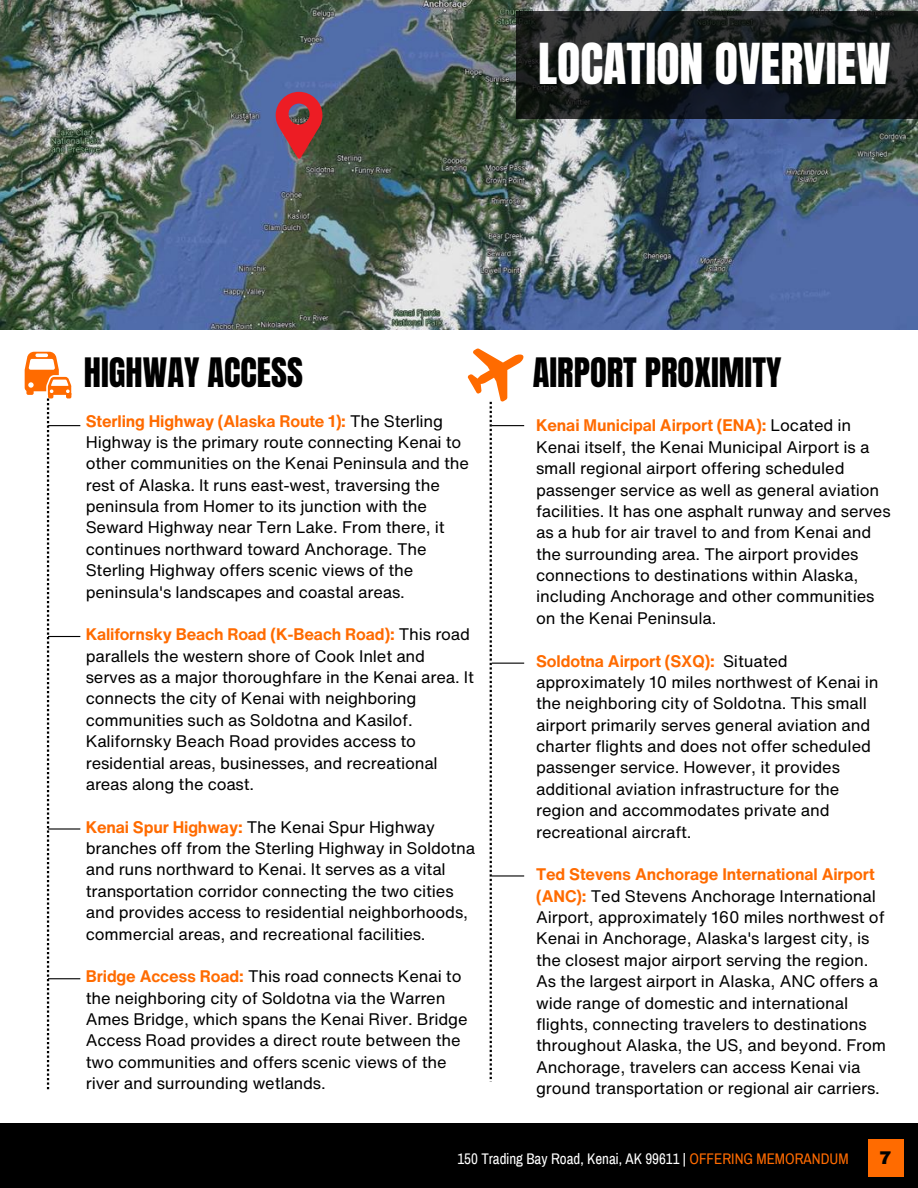
<style>
.page{position:relative;width:918px;height:1188px;background:#fff}
.page>*{position:absolute;margin:0;border:0;box-sizing:border-box;transform-origin:0 0}
.t1{font:48px "Anton";color:#fff}
.t2{font:34.5px "Anton";color:#000}
.t3{font:900 18px "Archivo";color:#000}
.t4{font:16.5px/21.3px "Helvetica Now Text";letter-spacing:-.01em;color:#000}
.t5{font:15px "Archivo Narrow";color:#fff}
.s1{font-weight:700;color:#ff6b00}
.s2{color:#ff6b00}
</style>
<div class="page">
<img style="left:0;top:0;width:918px;height:330px">
<svg style="left:516px;top:11px;width:402px;height:108px;background:#171b1c"></svg>
<div style="left:0;top:1123px;width:918px;height:65px;background:#000"></div>
<div style="left:868px;top:1139px;width:35px;height:37px;background:#ff6b00"></div>
<svg style="left:25px;top:352px;width:46px;height:737px"></svg>
<hr style="left:48px;top:425px;width:32px;height:1px;background:#000">
<hr style="left:48px;top:636px;width:32px;height:1px;background:#000">
<hr style="left:48px;top:828px;width:32px;height:2px;background:#000">
<hr style="left:48px;top:978px;width:32px;height:1px;background:#000">
<svg style="left:276px;top:92px;width:46px;height:68px;background:#a53c48"></svg>
<svg style="left:468px;top:348px;width:56px;height:734px"></svg>
<h1 class="t1" style="left:538px;top:29px;width:354px">LOCATION OVERVIEW</h1>
<h2 class="t2" style="left:84px;top:348px;width:221px">HIGHWAY ACCESS</h2>
<h2 class="t2" style="left:533px;top:348px;width:250px">AIRPORT PROXIMITY</h2>
<p class="t4" style="left:86px;top:410px;width:385px"><span class="s1">Sterling Highway (Alaska Route 1):</span> The Sterling Highway is the primary route connecting Kenai to other communities on the Kenai Peninsula and the rest of Alaska. It runs east-west, traversing the peninsula from Homer to its junction with the Seward Highway near Tern Lake. From there, it continues northward toward Anchorage. The Sterling Highway offers scenic views of the peninsula's landscapes and coastal areas.</p>
<p class="t4" style="left:86px;top:623px;width:390px"><span class="s1">Kalifornsky Beach Road (K-Beach Road):</span> This road parallels the western shore of Cook Inlet and serves as a major thoroughfare in the Kenai area. It connects the city of Kenai with neighboring communities such as Soldotna and Kasilof.<br>Kalifornsky Beach Road provides access to residential areas, businesses, and recreational areas along the coast.</p>
<p class="t4" style="left:86px;top:816px;width:391px"><span class="s1">Kenai Spur Highway:</span> The Kenai Spur Highway branches off from the Sterling Highway in Soldotna and runs northward to Kenai. It serves as a vital transportation corridor connecting the two cities and provides access to residential neighborhoods, commercial areas, and recreational facilities.</p>
<p class="t4" style="left:86px;top:965px;width:383px"><span class="s1">Bridge Access Road:</span> This road connects Kenai to the neighboring city of Soldotna via the Warren Ames Bridge, which spans the Kenai River. Bridge Access Road provides a direct route between the two communities and offers scenic views of the river and surrounding wetlands.</p>
<p class="t4" style="left:536px;top:415px;width:356px"><span class="s1">Kenai Municipal Airport (ENA):</span> Located in Kenai itself, the Kenai Municipal Airport is a small regional airport offering scheduled passenger service as well as general aviation facilities. It has one asphalt runway and serves as a hub for air travel to and from Kenai and the surrounding area. The airport provides connections to destinations within Alaska, including Anchorage and other communities on the Kenai Peninsula.</p>
<p class="t4" style="left:536px;top:650px;width:344px"><span class="s1">Soldotna Airport (SXQ):</span> Situated approximately 10 miles northwest of Kenai in the neighboring city of Soldotna. This small airport primarily serves general aviation and charter flights and does not offer scheduled passenger service. However, it provides additional aviation infrastructure for the region and accommodates private and recreational aircraft.</p>
<p class="t4" style="left:536px;top:864px;width:351px"><span class="s1">Ted Stevens Anchorage International Airport (ANC):</span> Ted Stevens Anchorage International Airport, approximately 160 miles northwest of Kenai in Anchorage, Alaska's largest city, is the closest major airport serving the region.<br>As the largest airport in Alaska, ANC offers a wide range of domestic and international flights, connecting travelers to destinations throughout Alaska, the US, and beyond. From Anchorage, travelers can access Kenai via ground transportation or regional air carriers.</p>
<p class="t5" style="left:457px;top:1151px;width:393px">150 Trading Bay Road, Kenai, AK 99611 | <span class="s2">OFFERING MEMORANDUM</span></p>
<p class="t3" style="left:880px;top:1148px;width:14px">7</p>
</div>
